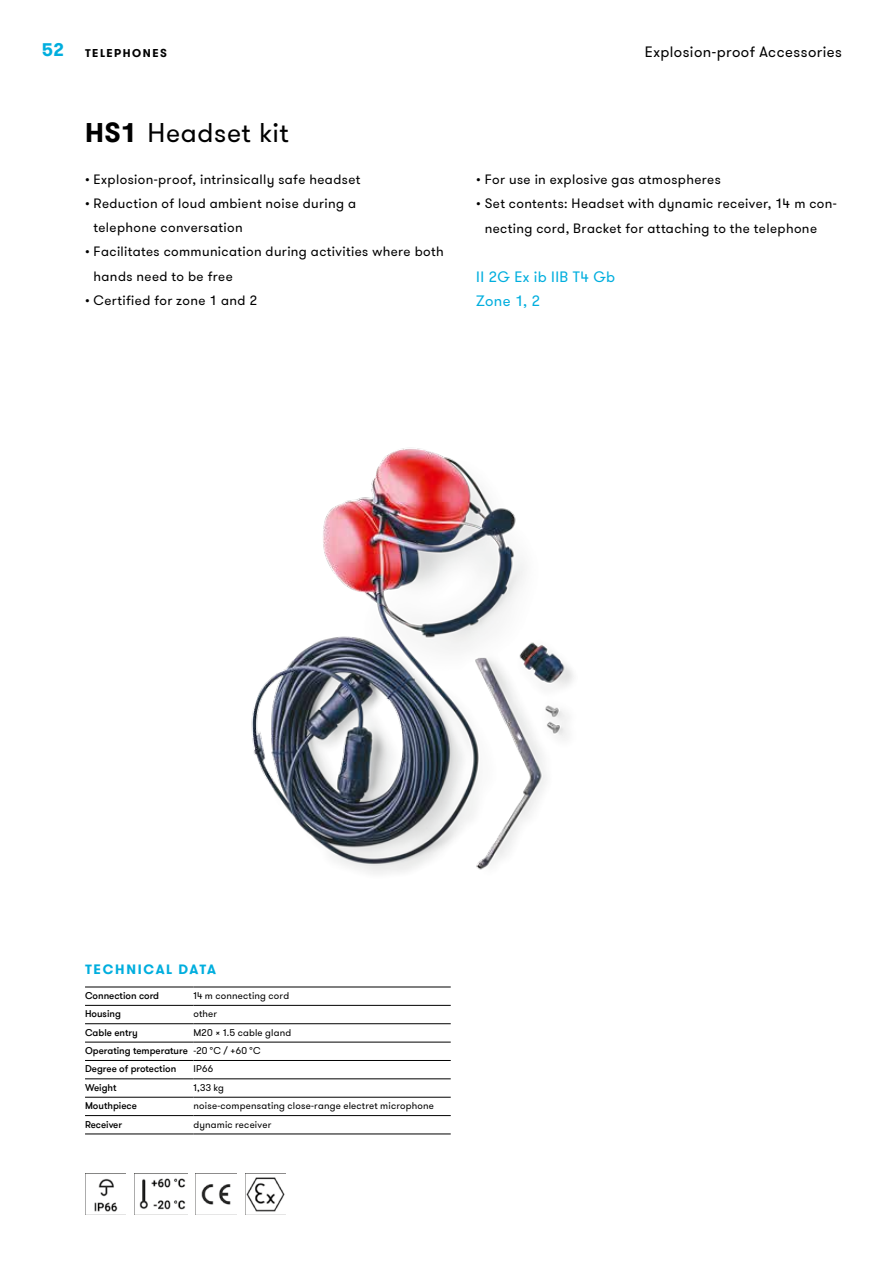
<style>
.page{position:relative;width:893px;height:1263px;background:#fff}
.page>*{position:absolute;margin:0;border:0;box-sizing:border-box;transform-origin:0 0}
.t1{font:27px "GT Walsheim Pro";letter-spacing:.02em;color:#000}
.t2{font:700 18px "GT Walsheim Pro";color:#00aede}
.t3{font:15px "GT Walsheim Pro";letter-spacing:.03em;color:#000}
.t4{font:15px/24px "GT Walsheim Pro";letter-spacing:.03em;color:#00aede}
.t5{font:13.5px/24px "GT Walsheim Pro";letter-spacing:.03em;color:#000}
.t6{font:700 13.5px "GT Walsheim Pro";letter-spacing:.12em;color:#00aede}
.t7{font:700 11.25px "GT Walsheim Pro";letter-spacing:.135em;color:#000}
.t8{font:500 9.75px/18.3px "GT Walsheim Pro";color:#000}
.t9{font:9.75px "GT Walsheim Pro";letter-spacing:.02em;color:#000}
.s1{font-weight:700}
.s2{font-weight:400}
</style>
<div class="page">
<img style="left:251px;top:448px;width:323px;height:426px">
<hr style="left:85px;top:987px;width:108px;height:1px;background:#000">
<hr style="left:193px;top:987px;width:258px;height:1px;background:#000">
<hr style="left:85px;top:1005px;width:108px;height:1px;background:#000">
<hr style="left:193px;top:1005px;width:258px;height:1px;background:#000">
<hr style="left:85px;top:1023px;width:108px;height:1px;background:#000">
<hr style="left:193px;top:1023px;width:258px;height:1px;background:#000">
<hr style="left:85px;top:1042px;width:108px;height:1px;background:#000">
<hr style="left:193px;top:1042px;width:258px;height:1px;background:#000">
<hr style="left:85px;top:1060px;width:108px;height:1px;background:#000">
<hr style="left:193px;top:1060px;width:258px;height:1px;background:#000">
<hr style="left:85px;top:1078px;width:108px;height:1px;background:#000">
<hr style="left:193px;top:1078px;width:258px;height:1px;background:#000">
<hr style="left:85px;top:1097px;width:108px;height:1px;background:#000">
<hr style="left:193px;top:1097px;width:258px;height:1px;background:#000">
<hr style="left:85px;top:1115px;width:108px;height:1px;background:#000">
<hr style="left:193px;top:1115px;width:258px;height:1px;background:#000">
<hr style="left:85px;top:1134px;width:108px;height:1px;background:#000">
<hr style="left:193px;top:1134px;width:258px;height:1px;background:#000">
<img style="left:85px;top:1173px;width:41px;height:41px">
<img style="left:134px;top:1173px;width:53px;height:41px">
<img style="left:196px;top:1173px;width:41px;height:32px">
<img style="left:245px;top:1173px;width:41px;height:41px">
<h2 class="t2" style="left:42px;top:38px;width:24px">52</h2>
<p class="t7" style="left:85px;top:46px;width:83px">TELEPHONES</p>
<h1 class="t1" style="left:85px;top:115px;width:205px"><span class="s1">HS 1</span> Headset kit</h1>
<p class="t5" style="left:85px;top:168px;width:277px">• Explosion-proof, intrinsically safe headset</p>
<p class="t5" style="left:94px;top:192px;width:264px;text-indent:-9px">• Reduction of loud ambient noise during a telephone conversation</p>
<p class="t5" style="left:94px;top:240px;width:352px;text-indent:-9px">• Facilitates communication during activities where both hands need to be free</p>
<p class="t5" style="left:85px;top:288px;width:174px">• Certified for zone 1 and 2</p>
<p class="t3" style="left:645px;top:42px;width:199px">Explosion-proof Accessories</p>
<p class="t5" style="left:476px;top:168px;width:246px">• For use in explosive gas atmospheres</p>
<p class="t5" style="left:485px;top:192px;width:354px;text-indent:-9px">• Set contents: Headset with dynamic receiver, 14 m con&shy;necting cord, Bracket for attaching to the telephone</p>
<p class="t4" style="left:476px;top:265px;width:141px">II 2G Ex ib IIB T4 Gb<br>Zone 1, 2</p>
<p class="t6" style="left:85px;top:960px;width:132px">TECHNICAL DATA</p>
<p class="t8" style="left:85px;top:987px;width:76px">Connection cord</p>
<p class="t9" style="left:193px;top:989px;width:97px">14 m connecting cord</p>
<p class="t8" style="left:85px;top:1005px;width:37px">Housing</p>
<p class="t9" style="left:193px;top:1008px;width:25px">other</p>
<p class="t8" style="left:85px;top:1023px;width:54px">Cable entry</p>
<p class="t8" style="left:85px;top:1023px;width:208px;text-indent:108px"><span class="s2">M20 x 1.5 cable gland<br></span>Operating temperature <span class="s2">-20 °C / +60 °C<br></span>Degree of protection</p>
<p class="t9" style="left:193px;top:1063px;width:21px">IP66</p>
<p class="t8" style="left:85px;top:1078px;width:33px">Weight</p>
<p class="t9" style="left:193px;top:1081px;width:32px">1,33 kg</p>
<p class="t8" style="left:85px;top:1097px;width:53px">Mouthpiece</p>
<p class="t9" style="left:193px;top:1100px;width:242px">noise-compensating close-range electret microphone</p>
<p class="t8" style="left:85px;top:1115px;width:39px">Receiver</p>
<p class="t9" style="left:193px;top:1118px;width:79px">dynamic receiver</p>
</div>
